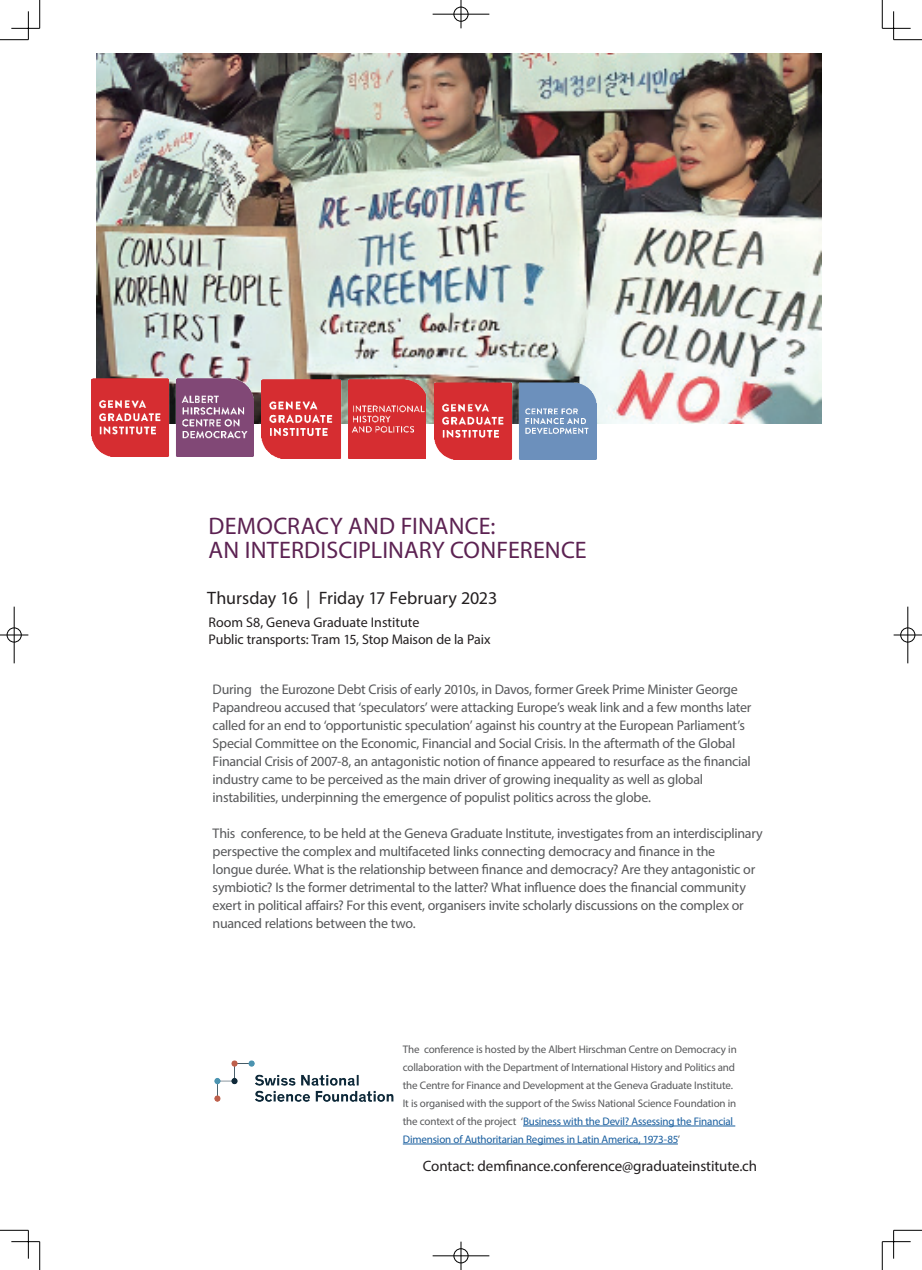
<style>
.page{position:relative;width:922px;height:1270px;background:#fff}
.page>*{position:absolute;margin:0;border:0;box-sizing:border-box;transform-origin:0 0}
.t1{font:24px/24px "Myriad Pro";letter-spacing:.005em;color:#5c2252}
.t2{font:18px "Myriad Pro";color:#231f20}
.t3{font:15px "Myriad Pro";letter-spacing:-.01em;color:#231f20}
.t4{font:14px/18px "Myriad Pro";letter-spacing:-.02em;color:#57585a}
.t5{font:14px/17px "Myriad Pro";letter-spacing:-.005em;color:#231f20}
.t6{font:11px/18px "Myriad Pro";letter-spacing:-.015em;color:#57585a}
.s1{color:#175d9e}
</style>
<div class="page">
<img style="left:96px;top:54px;width:725px;height:370px">
<hr style="left:523px;top:1126px;width:212px;height:1px;background:#175d9e">
<hr style="left:403px;top:1144px;width:274px;height:1px;background:#175d9e">
<img style="left:261px;top:379px;width:164px;height:79px">
<img style="left:434px;top:382px;width:162px;height:78px">
<img style="left:92px;top:379px;width:161px;height:77px">
<img style="left:214px;top:1060px;width:180px;height:41px">
<svg style="left:0;top:0;width:41px;height:41px"></svg>
<svg style="left:0;top:1230px;width:41px;height:40px"></svg>
<svg style="left:881px;top:0;width:40px;height:41px"></svg>
<svg style="left:881px;top:1230px;width:40px;height:40px"></svg>
<div style="left:453px;top:6px;width:15px;height:16px;border:1px solid #fff;border-radius:50%"></div>
<div style="left:453px;top:7px;width:15px;height:14px;border:1px solid #000;border-radius:50%"></div>
<hr style="left:432px;top:14px;width:57px;height:1px;background:#000">
<svg style="left:460px;top:0;width:1px;height:28px"></svg>
<div style="left:453px;top:1248px;width:15px;height:16px;border:1px solid #fff;border-radius:50%"></div>
<div style="left:453px;top:1249px;width:15px;height:14px;border:1px solid #000;border-radius:50%"></div>
<hr style="left:432px;top:1256px;width:57px;height:1px;background:#000">
<svg style="left:460px;top:1242px;width:1px;height:28px"></svg>
<div style="left:6px;top:627px;width:16px;height:16px;border:1px solid #fff;border-radius:50%"></div>
<hr style="left:0;top:634px;width:28px;height:2px;background:#fff">
<hr style="left:13px;top:607px;width:2px;height:56px;background:#fff">
<div style="left:7px;top:628px;width:14px;height:14px;border:1px solid #000;border-radius:50%"></div>
<svg style="left:0;top:635px;width:28px;height:1px"></svg>
<hr style="left:14px;top:607px;width:1px;height:56px;background:#000">
<div style="left:899px;top:627px;width:16px;height:16px;border:1px solid #fff;border-radius:50%"></div>
<hr style="left:893px;top:634px;width:28px;height:2px;background:#fff">
<hr style="left:906px;top:607px;width:2px;height:56px;background:#fff">
<div style="left:900px;top:628px;width:14px;height:14px;border:1px solid #000;border-radius:50%"></div>
<svg style="left:893px;top:635px;width:28px;height:1px"></svg>
<hr style="left:907px;top:607px;width:1px;height:56px;background:#000">
<h1 class="t1" style="left:208px;top:513px;width:379px">DEMOCRACY AND FINANCE:<br>AN INTERDISCIPLINARY CONFERENCE</h1>
<p class="t2" style="left:207px;top:587px;width:291px">Thursday 16 | Friday 17 February 2023</p>
<p class="t5" style="left:208px;top:614px;width:283px">Room S8, Geneva Graduate Institute<br>Public transports: Tram 15, Stop Maison de la Paix</p>
<p class="t4" style="left:212px;top:680px;width:540px">During the Eurozone Debt Crisis of early 2010s, in Davos, former Greek Prime Minister George Papandreou accused that ‘speculators’ were attacking Europe’s weak link and a few months later called for an end to ‘opportunistic speculation’ against his country at the European Parliament’s Special Committee on the Economic, Financial and Social Crisis. In the aftermath of the Global Financial Crisis of 2007-8, an antagonistic notion of finance appeared to resurface as the financial industry came to be perceived as the main driver of growing inequality as well as global instabilities, underpinning the emergence of populist politics across the globe.</p>
<p class="t4" style="left:212px;top:824px;width:551px">This conference, to be held at the Geneva Graduate Institute, investigates from an interdisciplinary perspective the complex and multifaceted links connecting democracy and finance in the<br>longue durée. What is the relationship between finance and democracy? Are they antagonistic or symbiotic? Is the former detrimental to the latter? What influence does the financial community exert in political affairs? For this event, organisers invite scholarly discussions on the complex or nuanced relations between the two.</p>
<p class="t6" style="left:403px;top:1040px;width:335px">The conference is hosted by the Albert Hirschman Centre on Democracy in collaboration with the Department of International History and Politics and the Centre for Finance and Development at the Geneva Graduate Institute.<br>It is organised with the support of the Swiss National Science Foundation in the context of the project ‘<span class="s1">Business with the Devil? Assessing the Financial Dimension of Authoritarian Regimes in Latin America, 1973-85</span>’</p>
<p class="t3" style="left:423px;top:1156px;width:336px">Contact: demfinance.conference@graduateinstitute.ch</p>
</div>
